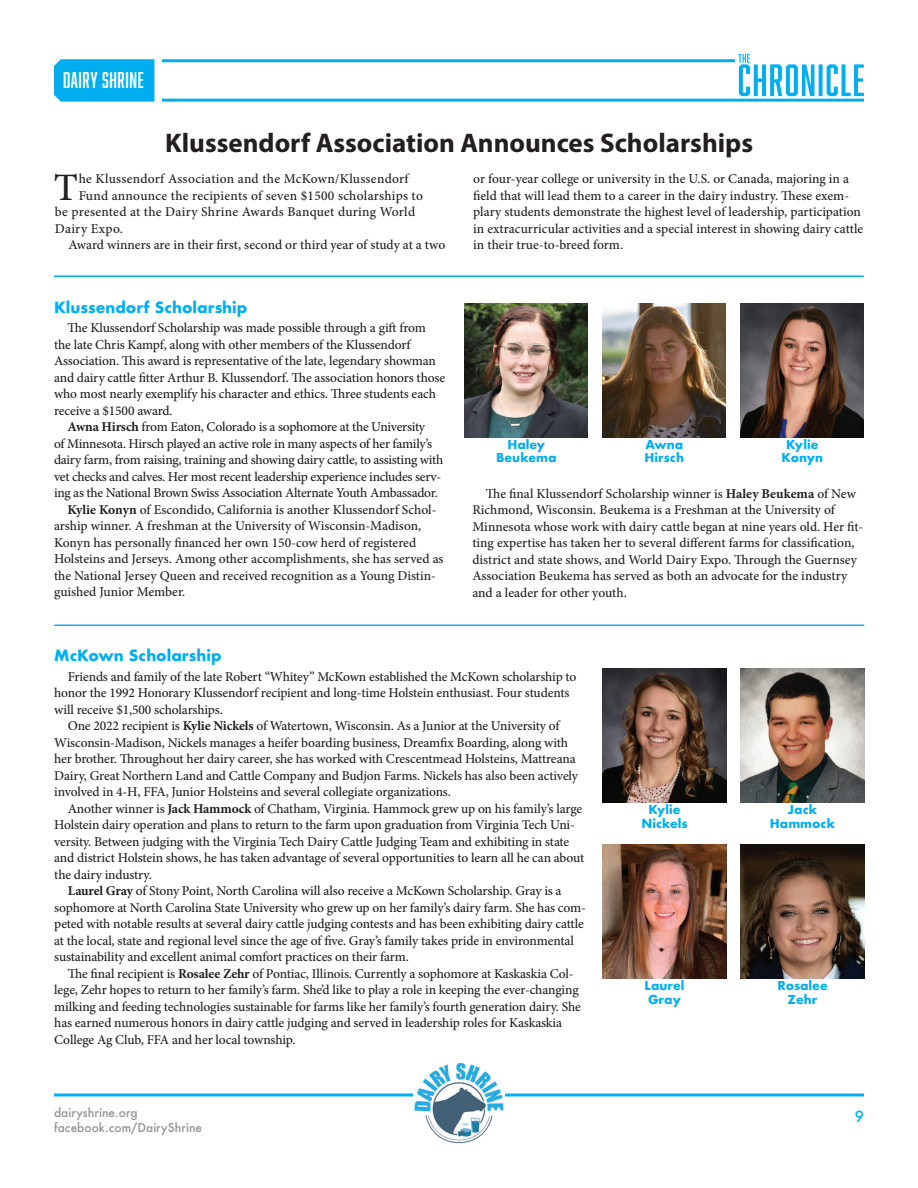
<style>
.page{position:relative;width:918px;height:1188px;background:#fff}
.page>*{position:absolute;margin:0;border:0;box-sizing:border-box;transform-origin:0 0}
.Body_Copy{font:500 38.85px "Minion Pro";color:#231f20}
.Headline{font:700 27px "Myriad Pro";color:#231f20}
.t1{font:21px "Abolition Soft";letter-spacing:.03em;color:#fff}
.Subhead{font:700 15px "Futura";color:#00aeef}
.t2{font:500 15px "Futura";color:#00aeef}
.Body_Copy-2{font:500 13.5px/16.5px "Minion Pro";letter-spacing:-.01em;color:#231f20}
.Body_Copy-3{font:500 13.5px "Minion Pro";letter-spacing:.015em;color:#231f20}
.Body_Copy-4{font:500 13.5px "Minion Pro";letter-spacing:.025em;color:#231f20}
.t3{font:700 12px/13.5px "Futura";color:#00aeef;text-align:center}
.t4{font:500 12px "Futura";color:#939598}
.s1{font-weight:700}
</style>
<div class="page">
<hr style="left:54px;top:1094px;width:810px;height:2px;background:#00aeef">
<hr style="left:162px;top:59px;width:573px;height:3px;background:#00aeef">
<hr style="left:162px;top:99px;width:702px;height:3px;background:#00aeef">
<svg style="left:738px;top:54px;width:126px;height:42px"></svg>
<div style="left:54px;top:59px;width:100px;height:43px;background:#00aeef"></div>
<img style="left:413px;top:1062px;width:92px;height:82px">
<hr style="left:54px;top:625px;width:810px;height:1px;background:#00aeef">
<img style="left:741px;top:303px;width:123px;height:135px">
<img style="left:603px;top:303px;width:123px;height:135px">
<img style="left:465px;top:303px;width:123px;height:135px">
<img style="left:741px;top:669px;width:123px;height:134px">
<img style="left:603px;top:669px;width:123px;height:134px">
<img style="left:741px;top:845px;width:123px;height:134px">
<img style="left:603px;top:845px;width:123px;height:134px">
<hr style="left:54px;top:275px;width:810px;height:2px;background:#00aeef">
<p class="t1" style="left:63px;top:68px;width:82px">DAIRY SHRINE</p>
<p class="Headline" style="left:165px;top:125px;width:589px">Klussendorf Association Announces Scholarships</p>
<p class="Body_Copy" style="left:54px;top:161px;width:26px">T</p>
<p class="Body_Copy-3" style="left:79px;top:170px;width:331px">he Klussendorf Association and the McKown/Klussendorf</p>
<p class="Body_Copy-3" style="left:79px;top:187px;width:346px">Fund announce the recipients of seven $1500 scholarships to</p>
<p class="Body_Copy-3" style="left:55px;top:203px;width:362px">be presented at the Dairy Shrine Awards Banquet during World</p>
<p class="Body_Copy-4" style="left:55px;top:220px;width:70px">Dairy Expo.</p>
<p class="Body_Copy-2" style="left:68px;top:237px;width:378px">Award winners are in their first, second or third year of study at a two</p>
<p class="Subhead" style="left:54px;top:296px;width:195px">Klussendorf Scholarship</p>
<p class="Body_Copy-2" style="left:54px;top:320px;width:393px;text-indent:14px">The Klussendorf Scholarship was made possible through a gift from the late Chris Kampf, along with other members of the Klussendorf Association. This award is representative of the late, legendary showman and dairy cattle fitter Arthur B. Klussendorf. The association honors those who most nearly exemplify his character and ethics. Three students each receive a $1500 award.</p>
<p class="Body_Copy-2" style="left:54px;top:419px;width:391px;text-indent:14px"><span class="s1">Awna Hirsch</span> from Eaton, Colorado is a sophomore at the University<br>of Minnesota. Hirsch played an active role in many aspects of her family’s dairy farm, from raising, training and showing dairy cattle, to assisting with vet checks and calves. Her most recent leadership experience includes serv&shy;ing as the National Brown Swiss Association Alternate Youth Ambassador.</p>
<p class="Body_Copy-2" style="left:54px;top:501px;width:391px;text-indent:14px"><span class="s1">Kylie Konyn</span> of Escondido, California is another Klussendorf Schol&shy;arship winner. A freshman at the University of Wisconsin-Madison, Konyn has personally financed her own 150-cow herd of registered Holsteins and Jerseys. Among other accomplishments, she has served as the National Jersey Queen and received recognition as a Young Distin&shy;guished Junior Member.</p>
<p class="Body_Copy-2" style="left:473px;top:171px;width:392px">or four-year college or university in the U.S. or Canada, majoring in a field that will lead them to a career in the dairy industry. These exem&shy;plary students demonstrate the highest level of leadership, participation in extracurricular activities and a special interest in showing dairy cattle in their true-to-breed form.</p>
<p class="t3" style="left:496px;top:438px;width:62px">Haley<br>Beukema</p>
<p class="t3" style="left:645px;top:438px;width:41px;text-align:left">Awna<br>Hirsch</p>
<p class="t3" style="left:782px;top:438px;width:43px">Kylie<br>Konyn</p>
<p class="Body_Copy-2" style="left:472px;top:485px;width:392px;text-indent:14px">The final Klussendorf Scholarship winner is <span class="s1">Haley Beukema</span> of New Richmond, Wisconsin. Beukema is a Freshman at the University of Minnesota whose work with dairy cattle began at nine years old. Her fit&shy;ting expertise has taken her to several different farms for classification, district and state shows, and World Dairy Expo. Through the Guernsey Association Beukema has served as both an advocate for the industry and a leader for other youth.</p>
<p class="Subhead" style="left:54px;top:645px;width:169px">McKown Scholarship</p>
<p class="Body_Copy-2" style="left:54px;top:668px;width:524px;text-indent:14px">Friends and family of the late Robert “Whitey” McKown established the McKown scholarship to honor the 1992 Honorary Klussendorf recipient and long-time Holstein enthusiast. Four students will receive $1,500 scholarships.</p>
<p class="Body_Copy-2" style="left:54px;top:718px;width:525px;text-indent:14px">One 2022 recipient is <span class="s1">Kylie Nickels</span> of Watertown, Wisconsin. As a Junior at the University of Wisconsin-Madison, Nickels manages a heifer boarding business, Dreamfix Boarding, along with her brother. Throughout her dairy career, she has worked with Crescentmead Holsteins, Mattreana Dairy, Great Northern Land and Cattle Company and Budjon Farms. Nickels has also been actively involved in 4-H, FFA, Junior Holsteins and several collegiate organizations.</p>
<p class="Body_Copy-2" style="left:54px;top:800px;width:532px;text-indent:14px">Another winner is <span class="s1">Jack Hammock</span> of Chatham, Virginia. Hammock grew up on his family’s large Holstein dairy operation and plans to return to the farm upon graduation from Virginia Tech Uni&shy;versity. Between judging with the Virginia Tech Dairy Cattle Judging Team and exhibiting in state and district Holstein shows, he has taken advantage of several opportunities to learn all he can about the dairy industry.</p>
<p class="Body_Copy-2" style="left:54px;top:883px;width:533px;text-indent:14px"><span class="s1">Laurel Gray</span> of Stony Point, North Carolina will also receive a McKown Scholarship. Gray is a sophomore at North Carolina State University who grew up on her family’s dairy farm. She has com&shy;peted with notable results at several dairy cattle judging contests and has been exhibiting dairy cattle at the local, state and regional level since the age of five. Gray’s family takes pride in environmental sustainability and excellent animal comfort practices on their farm.</p>
<p class="Body_Copy-2" style="left:54px;top:965px;width:528px;text-indent:14px">The final recipient is <span class="s1">Rosalee Zehr</span> of Pontiac, Illinois. Currently a sophomore at Kaskaskia Col&shy;lege, Zehr hopes to return to her family’s farm. She’d like to play a role in keeping the ever-changing milking and feeding technologies sustainable for farms like her family’s fourth generation dairy. She has earned numerous honors in dairy cattle judging and served in leadership roles for Kaskaskia College Ag Club, FFA and her local township.</p>
<p class="t4" style="left:54px;top:1105px;width:85px">dairyshrine.org</p>
<p class="t4" style="left:54px;top:1120px;width:150px">facebook.com/DairyShrine</p>
<p class="t3" style="left:641px;top:803px;width:48px">Kylie<br>Nickels</p>
<p class="t3" style="left:645px;top:979px;width:41px;text-align:left">Laurel<br>Gray</p>
<p class="t3" style="left:770px;top:803px;width:67px">Jack<br>Hammock</p>
<p class="t3" style="left:777px;top:979px;width:52px">Rosalee<br>Zehr</p>
<p class="t2" style="left:855px;top:1107px;width:11px">9</p>
</div>
